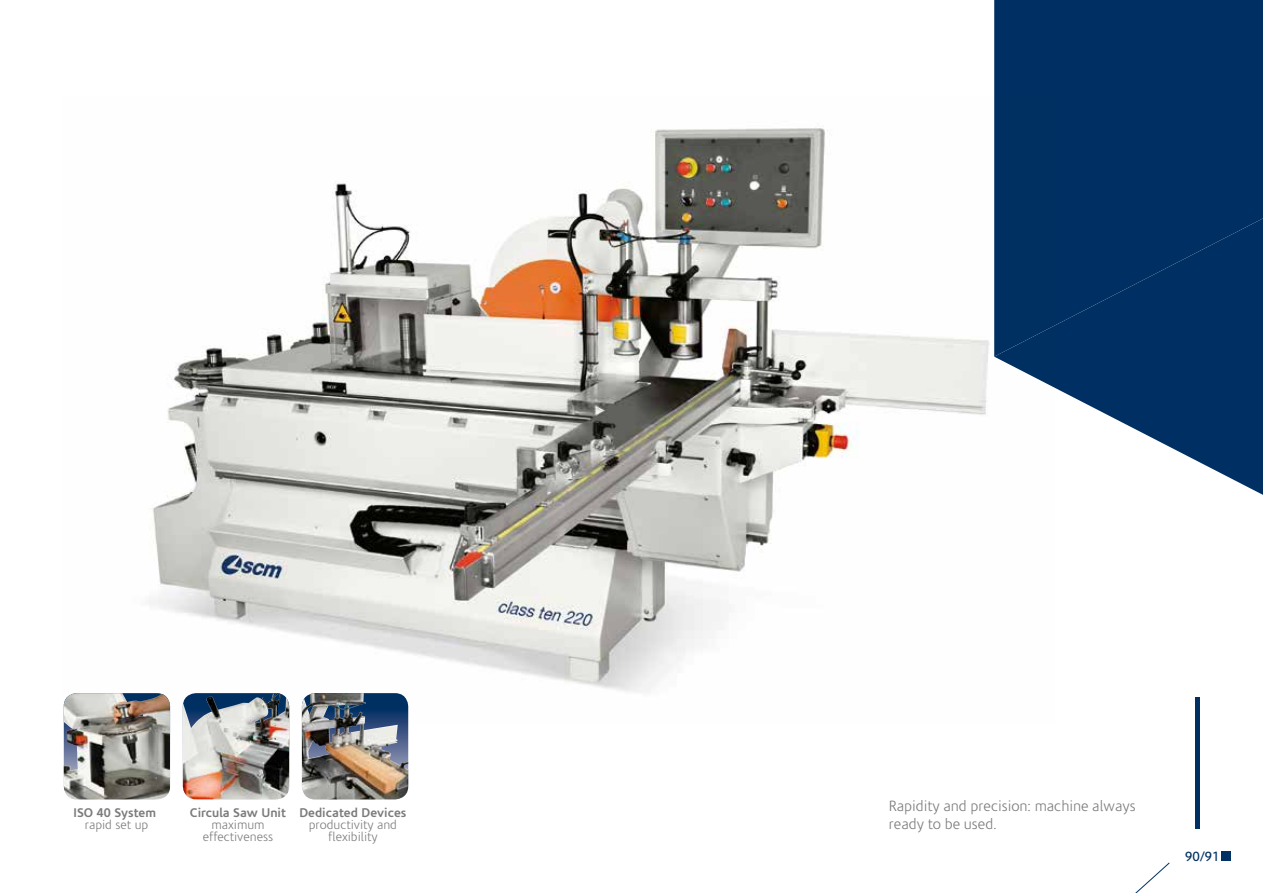
<style>
.page{position:relative;width:1263px;height:893px;background:#fff}
.page>*{position:absolute;margin:0;border:0;box-sizing:border-box;transform-origin:0 0}
.t1{font:300 15px/18px "Corisande OT";color:#7c7b7b}
.t2{font:13.5px "Corisande OT";color:#003063}
.t3{font:300 12.75px/12px "Corisande OT";color:#7c7b7b;text-align:center}
.t4{font:700 12.75px "Corisande OT";color:#7c7b7b}
</style>
<div class="page">
<svg style="left:1054px;top:357px;width:209px;height:138px;fill:#003063"></svg>
<div style="left:994px;top:0;width:269px;height:357px;background:#003063"></div>
<img style="left:64px;top:723px;width:106px;height:76px">
<img style="left:183px;top:723px;width:106px;height:76px">
<hr style="left:1195px;top:697px;width:4px;height:132px;background:#003063">
<img style="left:64px;top:97px;width:990px;height:626px">
<img style="left:302px;top:693px;width:106px;height:106px">
<div style="left:1222px;top:852px;width:9px;height:9px;background:#003063"></div>
<svg style="left:1135px;top:862px;width:35px;height:31px"></svg>
<p class="t4" style="left:74px;top:805px;width:84px">ISO 40 System</p>
<p class="t3" style="left:85px;top:819px;width:65px">rapid set up</p>
<p class="t4" style="left:190px;top:805px;width:97px">Circula Saw Unit</p>
<p class="t3" style="left:203px;top:819px;width:72px">maximum effectiveness</p>
<p class="t4" style="left:299px;top:805px;width:109px">Dedicated Devices</p>
<p class="t3" style="left:309px;top:819px;width:90px">productivity and flexibility</p>
<p class="t1" style="left:889px;top:798px;width:248px">Rapidity and precision: machine always ready to be used.</p>
<p class="t2" style="left:1185px;top:849px;width:36px">90/91</p>
</div>
